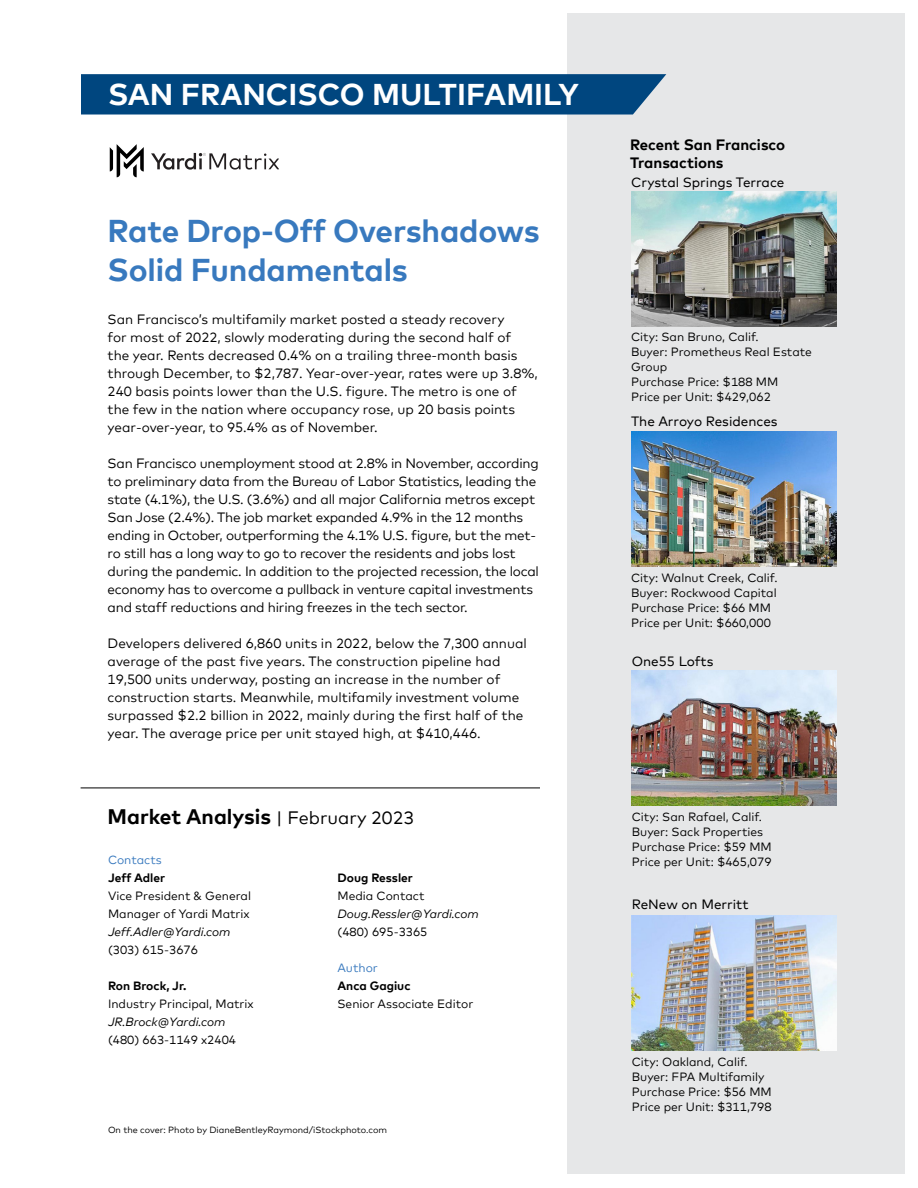
<style>
.page{position:relative;width:918px;height:1188px;background:#fff}
.page>*{position:absolute;margin:0;border:0;box-sizing:border-box;transform-origin:0 0}
.t1{font:700 31.5px/39px "Mark Offc Pro";letter-spacing:-.005em;color:#3879be}
.t2{font:700 30px "Mark Offc Pro";color:#fff}
.t3{font:700 21px "Mark Offc Pro";color:#000}
.t4{font:700 15px/18px "Mark Offc Pro";color:#000}
.t5{font:13.5px/18px "Mark Offc Pro";letter-spacing:-.005em;color:#000}
.t6{font:13.5px "Mark Offc Pro";color:#000}
.t7{font:12px/15px "Mark Offc Pro";color:#000}
.t8{font:italic 12px "Mark Offc Pro";color:#000}
.t9{font:700 12px "Mark Offc Pro";color:#000}
.t10{font:12px "Mark Offc Pro";color:#3879be}
.t11{font:9px "Mark Offc Pro";color:#000}
.s1{font-weight:400;font-size:18px}
</style>
<div class="page">
<svg style="left:151px;top:153px;width:128px;height:17px"></svg>
<svg style="left:110px;top:144px;width:34px;height:33px"></svg>
<div style="left:567px;top:14px;width:337px;height:1160px;background:#e6e7e8"></div>
<img style="left:632px;top:670px;width:205px;height:135px">
<img style="left:632px;top:915px;width:205px;height:135px">
<img style="left:631px;top:191px;width:205px;height:135px">
<img style="left:631px;top:432px;width:205px;height:135px">
<hr style="left:81px;top:788px;width:459px;height:1px;background:#000">
<svg style="left:81px;top:74px;width:585px;height:41px;background:#094c83"></svg>
<h2 class="t2" style="left:108px;top:71px;width:472px">SAN FRANCISCO MULTIFAMILY</h2>
<h1 class="t1" style="left:108px;top:208px;width:434px">Rate Drop-Off Overshadows<br>Solid Fundamentals</h1>
<p class="t5" style="left:108px;top:309px;width:432px">San Francisco’s multifamily market posted a steady recovery<br>for most of 2022, slowly moderating during the second half of<br>the year. Rents decreased 0.4% on a trailing three-month basis through December, to $2,787. Year-over-year, rates were up 3.8%, 240 basis points lower than the U.S. figure. The metro is one of the few in the nation where occupancy rose, up 20 basis points year-over-year, to 95.4% as of November.</p>
<p class="t5" style="left:108px;top:453px;width:433px">San Francisco unemployment stood at 2.8% in November, according to preliminary data from the Bureau of Labor Statistics, leading the state (4.1%), the U.S. (3.6%) and all major California metros except San Jose (2.4%). The job market expanded 4.9% in the 12 months ending in October, outperforming the 4.1% U.S. figure, but the met&shy;ro still has a long way to go to recover the residents and jobs lost during the pandemic. In addition to the projected recession, the local economy has to overcome a pullback in venture capital investments and staff reductions and hiring freezes in the tech sector.</p>
<p class="t5" style="left:108px;top:633px;width:421px">Developers delivered 6,860 units in 2022, below the 7,300 annual average of the past five years. The construction pipeline had 19,500 units underway, posting an increase in the number of construction starts. Meanwhile, multifamily investment volume surpassed $2.2 billion in 2022, mainly during the first half of the year. The average price per unit stayed high, at $410,446.</p>
<h3 class="t3" style="left:108px;top:800px;width:308px">Market Analysis <span class="s1">| February 2023</span></h3>
<p class="t10" style="left:108px;top:851px;width:55px">Contacts</p>
<p class="t9" style="left:108px;top:869px;width:59px">Jeff Adler</p>
<p class="t7" style="left:108px;top:886px;width:145px;line-height:18px">Vice President &amp; General<br>Manager of Yardi Matrix</p>
<p class="t8" style="left:108px;top:923px;width:124px">Jeff.Adler@Yardi.com</p>
<p class="t7" style="left:108px;top:941px;width:92px">(303) 615-3676</p>
<p class="t9" style="left:108px;top:977px;width:80px">Ron Brock, Jr.</p>
<p class="t7" style="left:108px;top:995px;width:147px">Industry Principal, Matrix</p>
<p class="t8" style="left:108px;top:1013px;width:119px">JR.Brock@Yardi.com</p>
<p class="t7" style="left:108px;top:1031px;width:130px">(480) 663-1149 x2404</p>
<p class="t9" style="left:338px;top:869px;width:77px">Doug Ressler</p>
<p class="t7" style="left:338px;top:887px;width:89px">Media Contact</p>
<p class="t8" style="left:338px;top:905px;width:143px">Doug.Ressler@Yardi.com</p>
<p class="t7" style="left:338px;top:923px;width:92px">(480) 695-3365</p>
<p class="t10" style="left:338px;top:959px;width:42px">Author</p>
<p class="t9" style="left:338px;top:977px;width:75px">Anca Gagiuc</p>
<p class="t7" style="left:338px;top:995px;width:137px">Senior Associate Editor</p>
<p class="t11" style="left:108px;top:1123px;width:281px">On the cover: Photo by DianeBentleyRaymond/iStockphoto.com</p>
<p class="t4" style="left:630px;top:135px;width:157px">Recent San Francisco<br>Transactions</p>
<p class="t6" style="left:631px;top:172px;width:155px">Crystal Springs Terrace</p>
<p class="t7" style="left:631px;top:328px;width:182px">City: San Bruno, Calif.<br>Buyer: Prometheus Real Estate<br>Group<br>Purchase Price: $188 MM<br>Price per Unit: $429,062</p>
<p class="t6" style="left:631px;top:411px;width:148px">The Arroyo Residences</p>
<p class="t7" style="left:631px;top:570px;width:148px">City: Walnut Creek, Calif.<br>Buyer: Rockwood Capital<br>Purchase Price: $66 MM<br>Price per Unit: $660,000</p>
<p class="t6" style="left:632px;top:651px;width:83px">One55 Lofts</p>
<p class="t7" style="left:632px;top:808px;width:142px">City: San Rafael, Calif.<br>Buyer: Sack Properties<br>Purchase Price: $59 MM<br>Price per Unit: $465,079</p>
<p class="t6" style="left:632px;top:894px;width:118px">ReNew on Merritt</p>
<p class="t7" style="left:632px;top:1053px;width:142px">City: Oakland, Calif.<br>Buyer: FPA Multifamily<br>Purchase Price: $56 MM<br>Price per Unit: $311,798</p>
</div>
